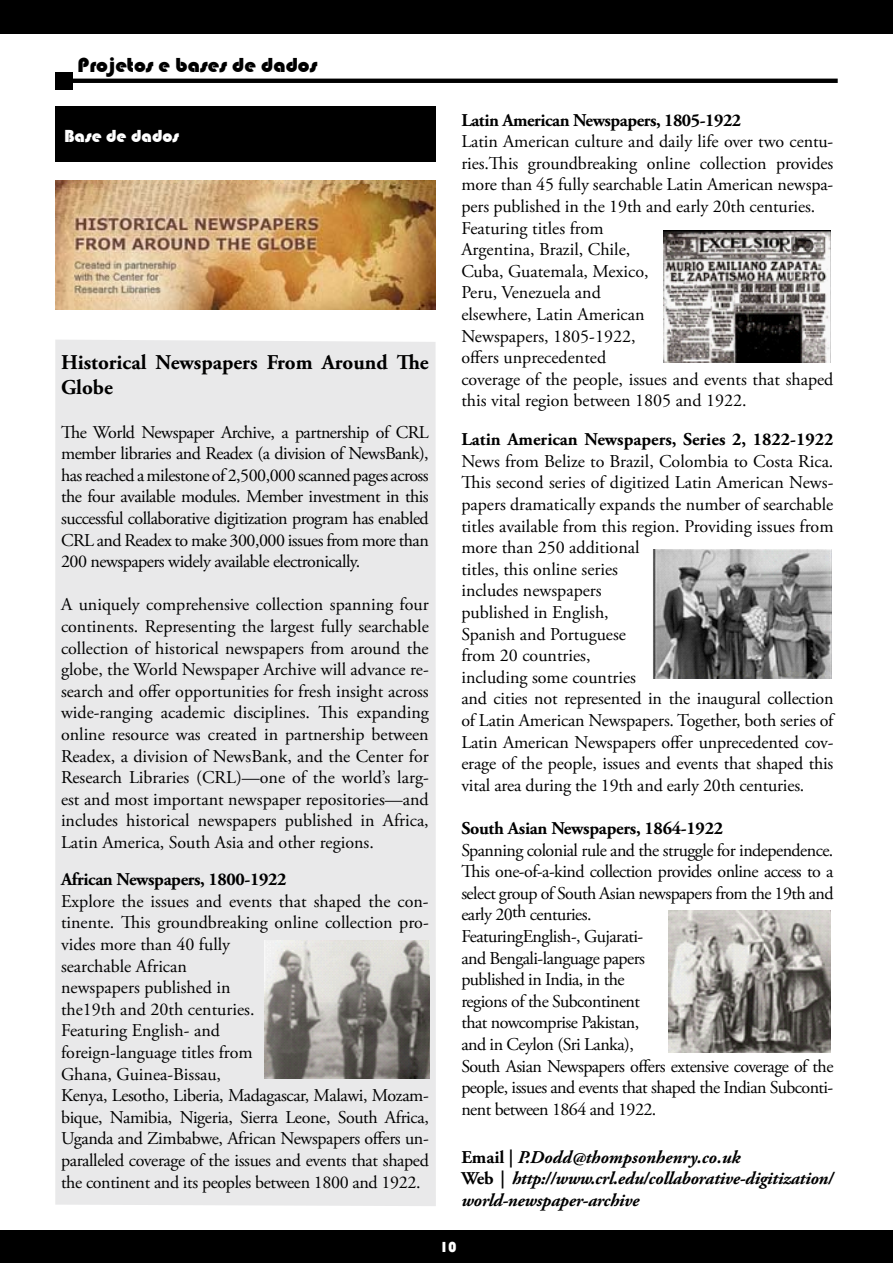
<style>
.page{position:relative;width:893px;height:1263px;background:#fff}
.page>*{position:absolute;margin:0;border:0;box-sizing:border-box;transform-origin:0 0}
.t1{font:700 21px/25.2px "Adobe Garamond Pro";color:#000}
.t2{font:21px "Bauhaus 93";color:#000}
.t3{font:18px/21.6px "Adobe Garamond Pro";letter-spacing:-.01em;color:#000}
.t4{font:18px/21.6px "Adobe Garamond Pro";letter-spacing:-.03em;color:#000}
.t5{font:700 18px "Adobe Garamond Pro";letter-spacing:-.015em;color:#000}
.t6{font:italic 700 18px/21.6px "Adobe Garamond Pro";letter-spacing:-.015em;color:#000}
.t7{font:18px "Bauhaus 93";color:#fff}
.t8{font:15px "Bauhaus 93";color:#fff}
.s1{font-style:normal}
</style>
<div class="page">
<div style="left:0;top:0;width:893px;height:34px;background:#000"></div>
<div style="left:0;top:1230px;width:893px;height:33px;background:#000"></div>
<hr style="left:64px;top:79px;width:774px;height:4px;background:#000">
<div style="left:55px;top:72px;width:18px;height:18px;background:#000"></div>
<div style="left:55px;top:107px;width:381px;height:55px;background:#000"></div>
<div style="left:55px;top:340px;width:381px;height:866px;background:#e9e9ea"></div>
<img style="left:55px;top:180px;width:381px;height:129px">
<img style="left:264px;top:940px;width:166px;height:139px">
<img style="left:663px;top:231px;width:168px;height:131px">
<img style="left:653px;top:549px;width:179px;height:129px">
<img style="left:668px;top:910px;width:162px;height:143px">
<p class="t2" style="left:78px;top:53px;width:241px">Projetos e bases de dados</p>
<p class="t7" style="left:64px;top:126px;width:116px">Base de dados</p>
<p class="t1" style="left:61px;top:350px;width:369px">Historical Newspapers From Around The<br>Globe</p>
<p class="t3" style="left:61px;top:422px;width:369px;text-align:justify">The World Newspaper Archive, a partnership of CRL member libraries and Readex (a division of NewsBank), has reached a milestone of 2,500,000 scanned pages across the four available modules. Member investment in this successful collaborative digitization program has enabled CRL and Readex to make 300,000 issues from more than 200 newspapers widely available electronically.</p>
<p class="t3" style="left:61px;top:594px;width:369px;text-align:justify">A uniquely comprehensive collection spanning four continents. Representing the largest fully searchable collection of historical newspapers from around the globe, the World Newspaper Archive will advance re&shy;search and offer opportunities for fresh insight across wide-ranging academic disciplines. This expanding online resource was created in partnership between Readex, a division of NewsBank, and the Center for Research Libraries (CRL)—one of the world’s larg&shy;est and most important newspaper repositories—and includes historical newspapers published in Africa, Latin America, South Asia and other regions.</p>
<p class="t5" style="left:61px;top:869px;width:227px">African Newspapers, 1800-1922</p>
<p class="t3" style="left:61px;top:891px;width:369px">Explore the issues and events that shaped the con&shy;tinente. This groundbreaking online collection pro&shy;vides more than 40 fully<br>searchable African<br>newspapers published in<br>the19th and 20th centuries.<br>Featuring English- and<br>foreign-language titles from<br>Ghana, Guinea-Bissau,<br>Kenya, Lesotho, Liberia, Madagascar, Malawi, Mozam&shy;bique, Namibia, Nigeria, Sierra Leone, South Africa, Uganda and Zimbabwe, African Newspapers offers un&shy;paralleled coverage of the issues and events that shaped the continent and its peoples between 1800 and 1922.</p>
<p class="t5" style="left:461px;top:109px;width:281px">Latin American Newspapers, 1805-1922</p>
<p class="t3" style="left:461px;top:131px;width:374px">Latin American culture and daily life over two centu&shy;ries.This groundbreaking online collection provides more than 45 fully searchable Latin American newspa&shy;pers published in the 19th and early 20th centuries.<br>Featuring titles from<br>Argentina, Brazil, Chile,<br>Cuba, Guatemala, Mexico,<br>Peru, Venezuela and<br>elsewhere, Latin American<br>Newspapers, 1805-1922,<br>offers unprecedented<br>coverage of the people, issues and events that shaped this vital region between 1805 and 1922.</p>
<p class="t5" style="left:461px;top:429px;width:374px">Latin American Newspapers, Series 2, 1822-1922</p>
<p class="t3" style="left:461px;top:451px;width:374px">News from Belize to Brazil, Colombia to Costa Rica.<br>This second series of digitized Latin American News&shy;papers dramatically expands the number of searchable titles available from this region. Providing issues from more than 250 additional<br>titles, this online series<br>includes newspapers<br>published in English,<br>Spanish and Portuguese<br>from 20 countries,<br>including some countries<br>and cities not represented in the inaugural collection of Latin American Newspapers. Together, both series of Latin American Newspapers offer unprecedented cov&shy;erage of the people, issues and events that shaped this vital area during the 19th and early 20th centuries.</p>
<p class="t5" style="left:461px;top:818px;width:263px">South Asian Newspapers, 1864-1922</p>
<p class="t4" style="left:461px;top:840px;width:374px">Spanning colonial rule and the struggle for independence.<br>This one-of-a-kind collection provides online access to a select group of South Asian newspapers from the 19th and early 20th centuries.<br>FeaturingEnglish-, Gujarati-<br>and Bengali-language papers<br>published in India, in the<br>regions of the Subcontinent<br>that nowcomprise Pakistan,<br>and in Ceylon (Sri Lanka),<br>South Asian Newspapers offers extensive coverage of the people, issues and events that shaped the Indian Subconti&shy;nent between 1864 and 1922.</p>
<p class="t6" style="left:461px;top:1146px;width:374px"><span class="s1">Email |</span> P.Dodd@thompsonhenry.co.uk<br><span class="s1">Web |</span> http://www.crl.edu/collaborative-digitization/ world-newspaper-archive</p>
<p class="t8" style="left:440px;top:1239px;width:19px">10</p>
</div>
